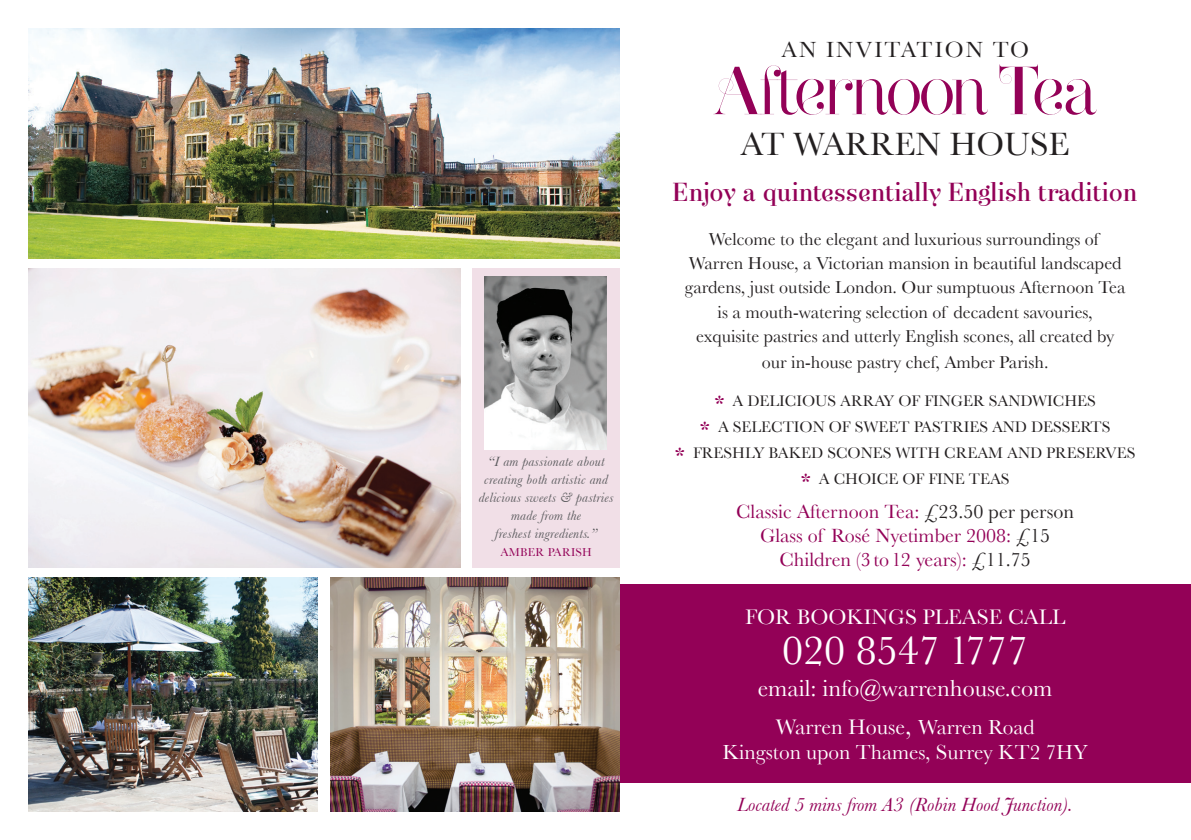
<style>
.page{position:relative;width:1191px;height:840px;background:#fff}
.page>*{position:absolute;margin:0;border:0;box-sizing:border-box;transform-origin:0 0}
.t1{font:67.6px "Narziss Regular Drops";letter-spacing:-.04em;color:#930157}
.t2{font:42px "Baskerville";color:#fff}
.t3{font:33.8px "Baskerville";color:#231f20}
.t4{font:26px "Narziss Text Medium Drops";letter-spacing:-.01em;color:#930157}
.t5{font:24px "Baskerville";color:#fff}
.t6{font:23px "Baskerville";letter-spacing:.09em;color:#231f20}
.t7{font:22px "Baskerville";color:#fff}
.t8{font:21.2px "Baskerville";color:#fff}
.t9{font:20px/24px "Baskerville";color:#930157;text-align:center}
.t10{font:italic 20px "Baskerville";color:#930157}
.t11{font:18px/24px "Baskerville";color:#231f20;text-align:center}
.t12{font:16px/26px "Baskerville";color:#231f20;text-align:center}
.t13{font:italic 14px/18px "Baskerville";letter-spacing:.02em;color:#5a5a5d;text-align:center}
.t14{font:12px "Baskerville";letter-spacing:.02em;color:#930157}
.s1{font-family:"Narziss Medium Swirls"}
.s2{font-family:"Narziss Medium Swirls";font-size:26px;color:#930157}
.s3{color:#231f20}
.s4{font-size:25.6px}
.s5{font-size:21.2px}
</style>
<div class="page">
<div style="left:574px;top:584px;width:617px;height:198px;background:#930157"></div>
<div style="left:472px;top:268px;width:147px;height:299px;background:#f1dfe7"></div>
<img style="left:28px;top:28px;width:592px;height:230px">
<img style="left:330px;top:577px;width:289px;height:234px">
<img style="left:28px;top:577px;width:289px;height:234px">
<img style="left:28px;top:268px;width:432px;height:299px">
<img style="left:484px;top:276px;width:122px;height:173px">
<p class="t13" style="left:479px;top:452px;width:136px">“I am passionate about creating both artistic and delicious sweets &amp; pastries made from the<br>freshest ingredients.”</p>
<p class="t14" style="left:500px;top:545px;width:90px">amber parish</p>
<p class="t6" style="left:781px;top:36px;width:249px">An invitation to</p>
<h1 class="t1" style="left:713px;top:51px;width:385px"><span class="s1">A</span>fternoon <span class="s1">T</span>ea</h1>
<h3 class="t3" style="left:740px;top:124px;width:330px">at Warren House</h3>
<h3 class="t4" style="left:672px;top:178px;width:466px">Enjoy a quintessentially English tradition</h3>
<p class="t11" style="left:684px;top:227px;width:442px">Welcome to the elegant and luxurious surroundings of Warren House, a Victorian mansion in beautiful landscaped gardens, just outside London. Our sumptuous Afternoon Tea is a mouth-watering selection of decadent savouries, exquisite pastries and utterly English scones, all created by</p>
<p class="t11" style="left:762px;top:349px;width:288px">our in-house pastry chef, Amber Parish.</p>
<p class="t12" style="left:675px;top:387px;width:462px"><span class="s2">*</span> A delicious array of finger sandwiches<br><span class="s2">*</span> A selection of sweet pastries and desserts<br><span class="s2">*</span> Freshly baked scones with cream and preserves <span class="s2">*</span> A choice of fine teas</p>
<p class="t9" style="left:736px;top:499px;width:339px">Classic Afternoon Tea: <span class="s3">£23.50 per person<br></span>Glass of Rosé Nyetimber 2008: <span class="s3">£15<br></span>Children (3 to 12 years): <span class="s3">£11.75</span></p>
<p class="t7" style="left:745px;top:603px;width:308px">For bookings please call</p>
<h2 class="t2" style="left:782px;top:625px;width:247px">020 8547 1777</h2>
<h3 class="t5" style="left:758px;top:673px;width:296px">email: info@warrenhouse.com</h3>
<p class="t7" style="left:776px;top:713px;width:260px">Warren House<span class="s4">,</span> <span class="s5">Warren Road</span></p>
<p class="t8" style="left:722px;top:739px;width:367px">Kingston upon Thames, Surrey KT2 7HY</p>
<p class="t10" style="left:737px;top:792px;width:337px">Located 5 mins from A3 (Robin Hood Junction).</p>
</div>
